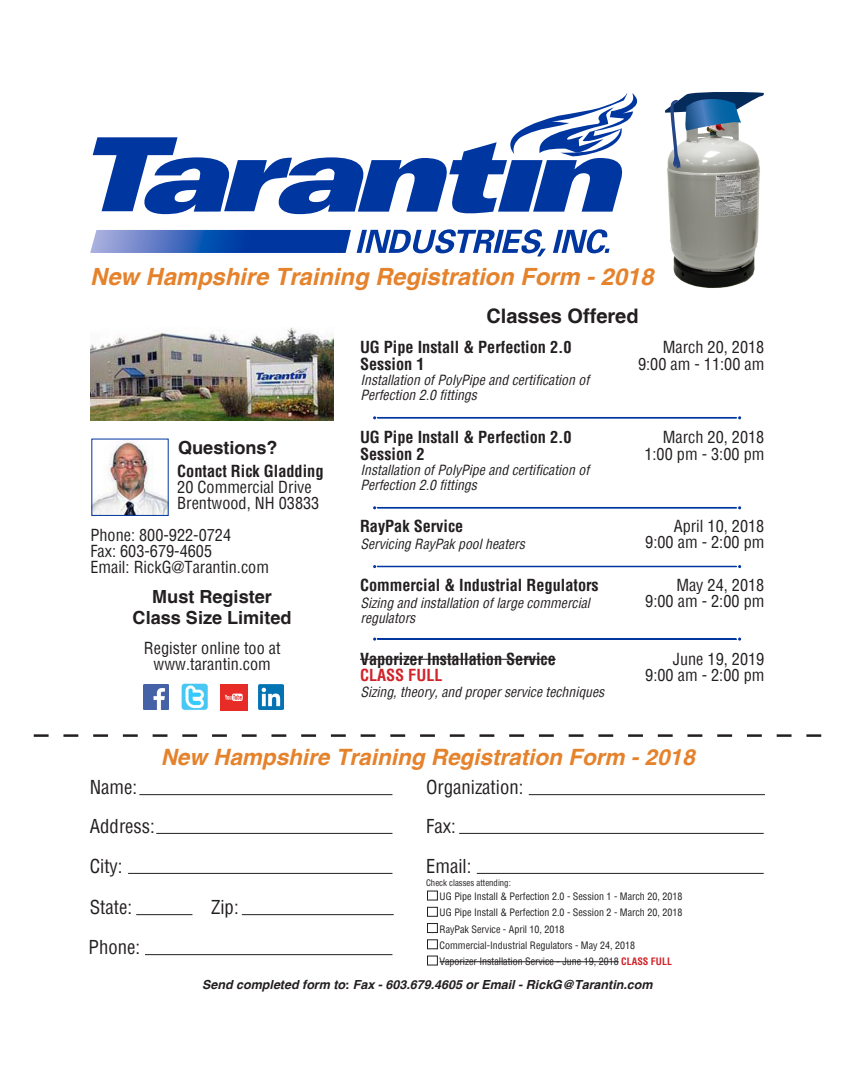
<style>
.page{position:relative;width:855px;height:1080px;background:#fff}
.page>*{position:absolute;margin:0;border:0;box-sizing:border-box;transform-origin:0 0}
.t1{font:italic 700 23.75px "Helvetica";color:#e5822c}
.t2{font:italic 700 22.5px "Helvetica";color:#e5822c}
.t3{font:700 20px "Helvetica";color:#231f20}
.t4{font:condensed 18.75px "Helvetica";color:#231f20}
.t5{font:700 18.12px "Helvetica";color:#231f20}
.t6{font:condensed 16.25px "Helvetica";color:#231f20}
.t7{font:700 condensed 16.25px "Helvetica";color:#231f20}
.t8{font:700 condensed 16.25px "Helvetica";color:#d1232a}
.t9{font:italic condensed 13.75px/15px "Helvetica";color:#231f20}
.t10{font:italic 700 12.5px "Helvetica";color:#231f20}
.t11{font:condensed 10px "Helvetica";color:#231f20}
.t12{font:condensed 8.75px "Helvetica";color:#231f20}
.s1{font-weight:700;color:#d1232a}
</style>
<div class="page">
<hr style="left:139px;top:794px;width:253px;height:1px;background:#231f20">
<hr style="left:529px;top:794px;width:236px;height:1px;background:#231f20">
<hr style="left:156px;top:833px;width:236px;height:1px;background:#231f20">
<hr style="left:128px;top:873px;width:264px;height:1px;background:#231f20">
<hr style="left:136px;top:914px;width:56px;height:1px;background:#231f20">
<hr style="left:242px;top:914px;width:152px;height:1px;background:#231f20">
<hr style="left:459px;top:833px;width:305px;height:1px;background:#231f20">
<hr style="left:477px;top:873px;width:287px;height:1px;background:#231f20">
<div style="left:427px;top:891px;width:11px;height:9px;border:1px solid #231f20"></div>
<div style="left:427px;top:907px;width:11px;height:10px;border:1px solid #231f20"></div>
<div style="left:427px;top:923px;width:11px;height:10px;border:1px solid #231f20"></div>
<div style="left:427px;top:939px;width:11px;height:10px;border:1px solid #231f20"></div>
<hr style="left:440px;top:961px;width:179px;height:1px;background:#231f20">
<div style="left:427px;top:956px;width:11px;height:9px;border:1px solid #231f20"></div>
<hr style="left:145px;top:954px;width:247px;height:1px;background:#231f20">
<svg style="left:34px;top:734px;width:787px;height:3px"></svg>
<svg style="left:373px;top:416px;width:368px;height:3px"></svg>
<svg style="left:373px;top:506px;width:368px;height:3px"></svg>
<svg style="left:373px;top:565px;width:368px;height:3px"></svg>
<svg style="left:373px;top:638px;width:368px;height:3px"></svg>
<hr style="left:360px;top:659px;width:196px;height:1px;background:#231f20">
<img style="left:144px;top:684px;width:25px;height:26px">
<img style="left:181px;top:684px;width:27px;height:26px">
<div style="left:220px;top:684px;width:28px;height:27px;background:#e72b27"></div>
<svg style="left:225px;top:694px;width:18px;height:7px"></svg>
<img style="left:258px;top:684px;width:25px;height:26px">
<img style="left:91px;top:328px;width:243px;height:92px">
<img style="left:93px;top:441px;width:74px;height:73px">
<svg style="left:93px;top:93px;width:545px;height:122px"></svg>
<svg style="left:90px;top:230px;width:261px;height:23px;background:#315db5"></svg>
<svg style="left:357px;top:229px;width:189px;height:27px"></svg>
<svg style="left:553px;top:229px;width:57px;height:24px"></svg>
<img style="left:667px;top:169px;width:93px;height:119px">
<svg style="left:665px;top:92px;width:99px;height:77px"></svg>
<p class="t1" style="left:90px;top:263px;width:565px">New Hampshire Training Registration Form - 2018</p>
<p class="t3" style="left:486px;top:303px;width:154px">Classes Offered</p>
<p class="t5" style="left:178px;top:437px;width:101px">Questions?</p>
<p class="t7" style="left:177px;top:460px;width:148px">Contact Rick Gladding</p>
<p class="t6" style="left:177px;top:476px;width:136px">20 Commercial Drive</p>
<p class="t6" style="left:177px;top:493px;width:144px">Brentwood, NH 03833</p>
<p class="t6" style="left:90px;top:524px;width:142px">Phone: 800-922-0724</p>
<p class="t6" style="left:90px;top:541px;width:123px">Fax: 603-679-4605</p>
<p class="t6" style="left:90px;top:557px;width:180px">Email: RickG@Tarantin.com</p>
<p class="t5" style="left:152px;top:585px;width:121px">Must Register</p>
<p class="t5" style="left:133px;top:607px;width:160px">Class Size Limited</p>
<p class="t6" style="left:144px;top:638px;width:138px">Register online too at</p>
<p class="t6" style="left:154px;top:654px;width:119px">www.tarantin.com</p>
<p class="t7" style="left:360px;top:337px;width:213px">UG Pipe Install &amp; Perfection 2.0</p>
<p class="t7" style="left:360px;top:353px;width:66px">Session 1</p>
<p class="t6" style="left:663px;top:337px;width:103px">March 20, 2018</p>
<p class="t6" style="left:638px;top:353px;width:128px">9:00 am - 11:00 am</p>
<p class="t9" style="left:360px;top:372px;width:230px">Installation of PolyPipe and certification of<br>Perfection 2.0 fittings</p>
<p class="t7" style="left:360px;top:427px;width:213px">UG Pipe Install &amp; Perfection 2.0</p>
<p class="t7" style="left:360px;top:443px;width:66px">Session 2</p>
<p class="t6" style="left:663px;top:427px;width:103px">March 20, 2018</p>
<p class="t6" style="left:644px;top:443px;width:122px">1:00 pm - 3:00 pm</p>
<p class="t9" style="left:360px;top:462px;width:230px">Installation of PolyPipe and certification of<br>Perfection 2.0 fittings</p>
<p class="t7" style="left:360px;top:516px;width:105px">RayPak Service</p>
<p class="t6" style="left:674px;top:516px;width:92px">April 10, 2018</p>
<p class="t9" style="left:360px;top:536px;width:166px">Servicing RayPak pool heaters</p>
<p class="t6" style="left:645px;top:532px;width:121px">9:00 am - 2:00 pm</p>
<p class="t7" style="left:360px;top:574px;width:240px">Commercial &amp; Industrial Regulators</p>
<p class="t6" style="left:676px;top:574px;width:90px">May 24, 2018</p>
<p class="t9" style="left:360px;top:595px;width:231px">Sizing and installation of large commercial</p>
<p class="t6" style="left:645px;top:591px;width:121px">9:00 am - 2:00 pm</p>
<p class="t9" style="left:360px;top:610px;width:56px">regulators</p>
<p class="t7" style="left:360px;top:648px;width:197px">Vaporizer Installation Service</p>
<p class="t8" style="left:360px;top:664px;width:84px">CLASS FULL</p>
<p class="t6" style="left:673px;top:648px;width:93px">June 19, 2019</p>
<p class="t6" style="left:645px;top:664px;width:121px">9:00 am - 2:00 pm</p>
<p class="t9" style="left:360px;top:684px;width:245px">Sizing, theory, and proper service techniques</p>
<p class="t2" style="left:161px;top:744px;width:535px">New Hampshire Training Registration Form - 2018</p>
<p class="t4" style="left:90px;top:775px;width:49px">Name:</p>
<p class="t4" style="left:426px;top:775px;width:99px">Organization:</p>
<p class="t4" style="left:90px;top:814px;width:67px">Address:</p>
<p class="t4" style="left:90px;top:854px;width:34px">City:</p>
<p class="t4" style="left:90px;top:895px;width:44px">State:</p>
<p class="t4" style="left:211px;top:895px;width:29px">Zip:</p>
<p class="t4" style="left:426px;top:814px;width:31px">Fax:</p>
<p class="t4" style="left:426px;top:854px;width:47px">Email:</p>
<p class="t12" style="left:426px;top:877px;width:86px">Check classes attending:</p>
<p class="t11" style="left:440px;top:890px;width:244px">UG Pipe Install &amp; Perfection 2.0 - Session 1 - March 20, 2018</p>
<p class="t11" style="left:440px;top:906px;width:244px">UG Pipe Install &amp; Perfection 2.0 - Session 2 - March 20, 2018</p>
<p class="t11" style="left:440px;top:922px;width:126px">RayPak Service - April 10, 2018</p>
<p class="t11" style="left:440px;top:939px;width:197px">Commercial-Industrial Regulators - May 24, 2018</p>
<p class="t11" style="left:440px;top:955px;width:234px">Vaporizer Installation Service - June 19, 2018 <span class="s1">CLASS FULL</span></p>
<p class="t4" style="left:89px;top:935px;width:53px">Phone:</p>
<p class="t10" style="left:202px;top:977px;width:452px">Send completed form to: Fax - 603.679.4605 or Email - RickG@Tarantin.com</p>
</div>
